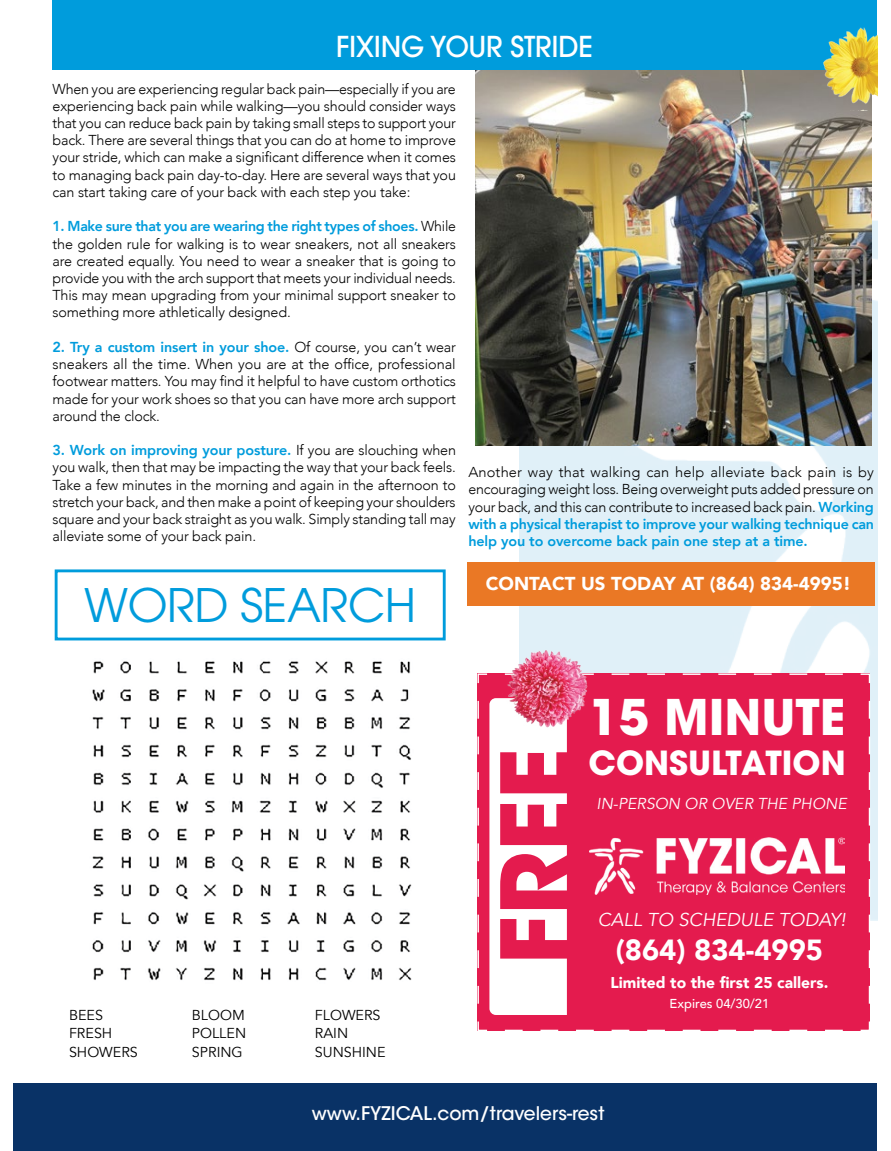
<style>
.page{position:relative;width:891px;height:1151px;background:#fff}
.page>*{position:absolute;margin:0;border:0;box-sizing:border-box;transform-origin:0 0}
.t1{font:700 97.88px "ITC Avant Garde Std";color:#e41b4e}
.t2{font:700 48.82px "ITC Avant Garde Pro";color:#fff}
.t3{font:45.9px "ITC Avant Garde Pro";letter-spacing:-.01em;color:#009cdc}
.t4{font:700 33.07px "ITC Avant Garde Pro";color:#fff}
.t5{font:900 29.03px "Avenir";color:#fff}
.t6{font:500 28.57px "ITC Avant Garde Pro";letter-spacing:-.01em;color:#fff}
.t7{font:500 18.68px "ITC Avant Garde Std";color:#fff}
.t8{font:900 18.68px "Avenir";color:#fff}
.t9{font:italic 18.68px "Avenir";color:#fff}
.t10{font:italic 15.75px "Avenir";color:#fff}
.t11{font:900 15.53px "Avenir";color:#fff}
.t12{font:300 14.4px/17.3px "Avenir";letter-spacing:-.01em;color:#000;text-align:justify}
.t13{font:14.4px/18.7px "Avenir";color:#000}
.t14{font:500 12.83px "Avenir";color:#fff}
.s1{font-weight:800;color:#009cdc}
</style>
<div class="page">
<img style="left:520px;top:220px;width:357px;height:699px">
<div style="left:55px;top:569px;width:391px;height:71px;border:3px solid #009cdc"></div>
<div style="left:53px;top:0;width:824px;height:70px;background:#009cdc"></div>
<div style="left:14px;top:1083px;width:863px;height:67px;background:#093266"></div>
<img style="left:92px;top:661px;width:320px;height:320px">
<img style="left:476px;top:70px;width:396px;height:376px">
<div style="left:467px;top:562px;width:408px;height:43px;background:#ea7825"></div>
<img style="left:819px;top:27px;width:59px;height:84px">
<div style="left:477px;top:672px;width:394px;height:359px;background:#e41b4e"></div>
<svg style="left:489px;top:698px;width:78px;height:316px"></svg>
<img style="left:590px;top:837px;width:255px;height:57px">
<img style="left:503px;top:645px;width:89px;height:91px">
<h3 class="t6" style="left:336px;top:28px;width:258px">FIXING YOUR STRIDE</h3>
<p class="t12" style="left:53px;top:80px;width:405px">When you are experiencing regular back pain—especially if you are experiencing back pain while walking—you should consider ways that you can reduce back pain by taking small steps to support your back. There are several things that you can do at home to improve your stride, which can make a significant difference when it comes to managing back pain day-to-day. Here are several ways that you can start taking care of your back with each step you take:</p>
<p class="t12" style="left:53px;top:218px;width:405px"><span class="s1">1. Make sure that you are wearing the right types of shoes.</span> While the golden rule for walking is to wear sneakers, not all sneakers are created equally. You need to wear a sneaker that is going to provide you with the arch support that meets your individual needs.<br>This may mean upgrading from your minimal support sneaker to something more athletically designed.</p>
<p class="t12" style="left:53px;top:338px;width:405px"><span class="s1">2. Try a custom insert in your shoe.</span> Of course, you can’t wear sneakers all the time. When you are at the office, professional footwear matters. You may find it helpful to have custom orthotics made for your work shoes so that you can have more arch support around the clock.</p>
<p class="t12" style="left:53px;top:441px;width:405px"><span class="s1">3. Work on improving your posture.</span> If you are slouching when you walk, then that may be impacting the way that your back feels.<br>Take a few minutes in the morning and again in the afternoon to stretch your back, and then make a point of keeping your shoulders square and your back straight as you walk. Simply standing tall may alleviate some of your back pain.</p>
<h3 class="t3" style="left:84px;top:576px;width:334px">WORD SEARCH</h3>
<p class="t12" style="left:468px;top:463px;width:407px">Another way that walking can help alleviate back pain is by encouraging weight loss. Being overweight puts added pressure on your back, and this can contribute to increased back pain. <span class="s1">Working with a physical therapist to improve your walking technique can help you to overcome back pain one step at a time.</span></p>
<p class="t8" style="left:486px;top:567px;width:367px">CONTACT US TODAY AT (864) 834-4995!</p>
<p class="t13" style="left:69px;top:1005px;width:70px">BEES<br>FRESH<br>SHOWERS</p>
<p class="t13" style="left:192px;top:1005px;width:56px;text-align:justify">BLOOM POLLEN SPRING</p>
<p class="t13" style="left:315px;top:1005px;width:72px">FLOWERS<br>RAIN<br>SUNSHINE</p>
<h1 class="t1" style="left:473px;top:964px;width:218px;rotate:-90deg">FREE</h1>
<h2 class="t2" style="left:589px;top:684px;width:258px">15 MINUTE</h2>
<h3 class="t4" style="left:589px;top:740px;width:259px">CONSULTATION</h3>
<p class="t10" style="left:597px;top:794px;width:252px">IN-PERSON OR OVER THE PHONE</p>
<p class="t9" style="left:598px;top:908px;width:250px">CALL TO SCHEDULE TODAY!</p>
<h3 class="t5" style="left:616px;top:924px;width:209px">(864) 834-4995</h3>
<p class="t11" style="left:610px;top:968px;width:220px">Limited to the first 25 callers.</p>
<p class="t14" style="left:670px;top:992px;width:101px">Expires 04/30/21</p>
<p class="t7" style="left:312px;top:1101px;width:294px">www.FYZICAL.com/travelers-rest</p>
</div>
